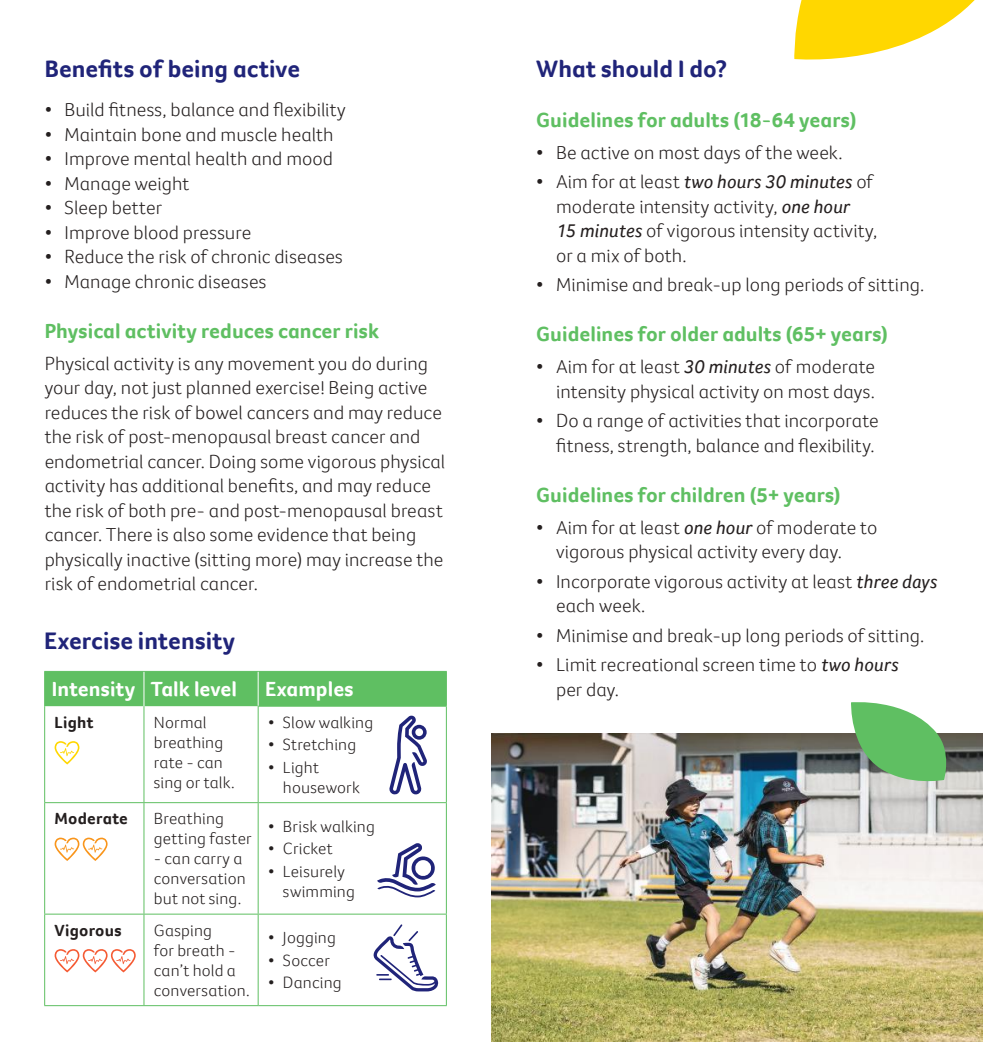
<style>
.page{position:relative;width:983px;height:1042px;background:#fff}
.page>*{position:absolute;margin:0;border:0;box-sizing:border-box;transform-origin:0 0}
.t1{font:700 24.5px "Foco CC";letter-spacing:.005em;color:#202479}
.t2{font:700 21px "Foco CC";color:#5fbf62}
.t3{font:700 21px "Foco CC";letter-spacing:.005em;color:#fff}
.t4{font:300 19.25px/24.5px "Foco CC";color:#241f1f}
.t5{font:300 16.62px/19.9px "Foco CC";letter-spacing:.01em;color:#241f1f}
.t6{font:700 16.62px "Foco CC";letter-spacing:.015em;color:#241f1f}
.s1{font-weight:400;font-style:italic}
</style>
<div class="page">
<div style="left:45px;top:672px;width:401px;height:34px;background:#5fbf62"></div>
<hr style="left:44px;top:671px;width:100px;height:1px;background:#5fbf62">
<hr style="left:44px;top:672px;width:1px;height:34px;background:#5fbf62">
<hr style="left:144px;top:671px;width:114px;height:1px;background:#5fbf62">
<hr style="left:44px;top:706px;width:1px;height:96px;background:#5fbf62">
<hr style="left:143px;top:706px;width:1px;height:96px;background:#5fbf62">
<hr style="left:44px;top:802px;width:100px;height:1px;background:#5fbf62">
<hr style="left:44px;top:803px;width:1px;height:110px;background:#5fbf62">
<hr style="left:144px;top:802px;width:114px;height:1px;background:#5fbf62">
<hr style="left:143px;top:803px;width:1px;height:110px;background:#5fbf62">
<hr style="left:44px;top:913px;width:100px;height:1px;background:#5fbf62">
<hr style="left:44px;top:914px;width:1px;height:91px;background:#5fbf62">
<hr style="left:144px;top:913px;width:114px;height:1px;background:#5fbf62">
<hr style="left:143px;top:914px;width:1px;height:91px;background:#5fbf62">
<hr style="left:44px;top:1005px;width:100px;height:1px;background:#5fbf62">
<hr style="left:144px;top:1005px;width:114px;height:1px;background:#5fbf62">
<hr style="left:258px;top:671px;width:188px;height:1px;background:#5fbf62">
<hr style="left:446px;top:672px;width:1px;height:34px;background:#5fbf62">
<hr style="left:258px;top:706px;width:188px;height:1px;background:#5fbf62">
<hr style="left:258px;top:706px;width:1px;height:96px;background:#5fbf62">
<hr style="left:446px;top:706px;width:1px;height:96px;background:#5fbf62">
<hr style="left:258px;top:802px;width:188px;height:1px;background:#5fbf62">
<hr style="left:258px;top:803px;width:1px;height:110px;background:#5fbf62">
<hr style="left:446px;top:803px;width:1px;height:110px;background:#5fbf62">
<hr style="left:258px;top:913px;width:188px;height:1px;background:#5fbf62">
<hr style="left:258px;top:914px;width:1px;height:91px;background:#5fbf62">
<hr style="left:446px;top:914px;width:1px;height:91px;background:#5fbf62">
<hr style="left:258px;top:1005px;width:188px;height:1px;background:#5fbf62">
<hr style="left:143px;top:672px;width:1px;height:34px;background:#fff">
<hr style="left:258px;top:672px;width:1px;height:34px;background:#fff">
<svg style="left:55px;top:741px;width:24px;height:23px"></svg>
<svg style="left:55px;top:837px;width:52px;height:24px"></svg>
<svg style="left:55px;top:949px;width:81px;height:23px"></svg>
<svg style="left:389px;top:715px;width:38px;height:79px"></svg>
<svg style="left:377px;top:843px;width:58px;height:54px"></svg>
<svg style="left:373px;top:924px;width:65px;height:67px"></svg>
<img style="left:491px;top:734px;width:491px;height:308px">
<svg style="left:794px;top:0;width:181px;height:60px"></svg>
<svg style="left:849px;top:702px;width:103px;height:84px"></svg>
<p class="t1" style="left:45px;top:52px;width:257px">Benefits of being active</p>
<p class="t4" style="left:45px;top:97px;width:302px">• Build fitness, balance and flexibility</p>
<p class="t4" style="left:45px;top:122px;width:290px">• Maintain bone and muscle health</p>
<p class="t4" style="left:45px;top:146px;width:290px">• Improve mental health and mood</p>
<p class="t4" style="left:45px;top:171px;width:146px">• Manage weight</p>
<p class="t4" style="left:45px;top:195px;width:119px">• Sleep better</p>
<p class="t4" style="left:45px;top:220px;width:208px">• Improve blood pressure</p>
<p class="t4" style="left:45px;top:244px;width:300px">• Reduce the risk of chronic diseases</p>
<p class="t4" style="left:45px;top:269px;width:223px">• Manage chronic diseases</p>
<p class="t2" style="left:45px;top:317px;width:336px">Physical activity reduces cancer risk</p>
<p class="t4" style="left:45px;top:351px;width:402px">Physical activity is any movement you do during your day, not just planned exercise! Being active reduces the risk of bowel cancers and may reduce the risk of post-menopausal breast cancer and endometrial cancer. Doing some vigorous physical activity has additional benefits, and may reduce the risk of both pre- and post-menopausal breast cancer. There is also some evidence that being physically inactive (sitting more) may increase the risk of endometrial cancer.</p>
<p class="t1" style="left:44px;top:624px;width:192px">Exercise intensity</p>
<p class="t1" style="left:536px;top:52px;width:192px">What should I do?</p>
<p class="t2" style="left:536px;top:106px;width:321px">Guidelines for adults (18-64 years)</p>
<p class="t4" style="left:536px;top:140px;width:308px">• Be active on most days of the week.</p>
<p class="t4" style="left:556px;top:169px;width:323px;text-indent:-20px">• Aim for at least <span class="s1">two hours 30 minutes</span> of moderate intensity activity, <span class="s1">one hour<br>15 minutes</span> of vigorous intensity activity, or a mix of both.</p>
<p class="t4" style="left:536px;top:272px;width:389px">• Minimise and break-up long periods of sitting.</p>
<p class="t2" style="left:536px;top:320px;width:353px">Guidelines for older adults (65+ years)</p>
<p class="t4" style="left:536px;top:354px;width:340px;text-align:right">• Aim for at least <span class="s1">30 minutes</span> of moderate intensity physical activity on most days.</p>
<p class="t4" style="left:536px;top:408px;width:344px;text-align:right">• Do a range of activities that incorporate fitness, strength, balance and flexibility.</p>
<p class="t2" style="left:536px;top:481px;width:306px">Guidelines for children (5+ years)</p>
<p class="t4" style="left:556px;top:515px;width:323px;text-indent:-20px">• Aim for at least <span class="s1">one hour</span> of moderate to vigorous physical activity every day.</p>
<p class="t4" style="left:556px;top:569px;width:383px;text-indent:-20px">• Incorporate vigorous activity at least <span class="s1">three days </span>each week.</p>
<p class="t4" style="left:536px;top:623px;width:389px">• Minimise and break-up long periods of sitting.</p>
<p class="t4" style="left:536px;top:652px;width:364px">• Limit recreational screen time to <span class="s1">two hours</span></p>
<p class="t3" style="left:52px;top:675px;width:187px">Intensity Talk level</p>
<p class="t3" style="left:265px;top:675px;width:90px">Examples</p>
<p class="t4" style="left:556px;top:677px;width:65px">per day.</p>
<p class="t6" style="left:55px;top:711px;width:40px">Light</p>
<p class="t5" style="left:154px;top:712px;width:82px">Normal breathing rate - can sing or talk.</p>
<p class="t5" style="left:268px;top:712px;width:107px">• Slow walking</p>
<p class="t5" style="left:268px;top:734px;width:90px">• Stretching</p>
<p class="t5" style="left:283px;top:757px;width:78px;text-indent:-15px">• Light housework</p>
<p class="t6" style="left:55px;top:808px;width:75px">Moderate</p>
<p class="t5" style="left:154px;top:808px;width:99px">Breathing getting faster</p>
<p class="t5" style="left:154px;top:848px;width:93px">- can carry a conversation but not sing.</p>
<p class="t5" style="left:268px;top:816px;width:108px">• Brisk walking</p>
<p class="t5" style="left:268px;top:838px;width:66px">• Cricket</p>
<p class="t5" style="left:283px;top:861px;width:73px;text-indent:-15px">• Leisurely swimming</p>
<p class="t6" style="left:55px;top:919px;width:68px">Vigorous</p>
<p class="t5" style="left:154px;top:920px;width:97px">Gasping<br>for breath - can’t hold a conversation.</p>
<p class="t5" style="left:268px;top:927px;width:69px">• Jogging</p>
<p class="t5" style="left:268px;top:950px;width:63px">• Soccer</p>
<p class="t5" style="left:268px;top:972px;width:75px">• Dancing</p>
</div>
